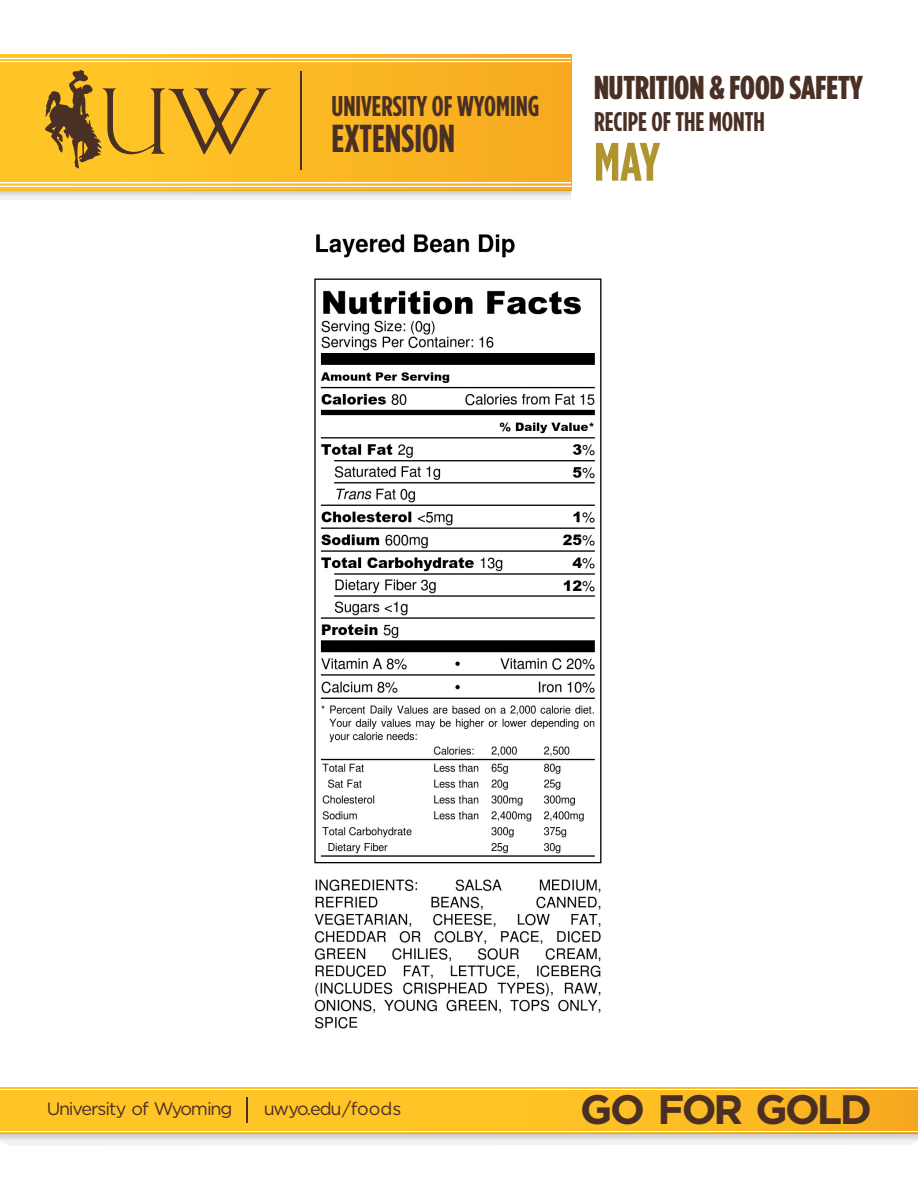
<style>
.page{position:relative;width:918px;height:1188px;background:#fff}
.page>*{position:absolute;margin:0;border:0;box-sizing:border-box;transform-origin:0 0}
.t1{font:700 54px "Gotham Condensed";color:#af9430}
.t2{font:700 41.1px "Gotham";letter-spacing:-.06em;color:#492f24}
.t3{font:700 39px "Gotham Condensed";color:#4a3024}
.t4{font:900 33px "Gotham Condensed";color:#492f24}
.t5{font:700 28.5px "Gotham Condensed";color:#4a3024}
.t6{font:700 27px "Gotham Condensed";color:#492f24}
.t7{font:18px "Gotham";letter-spacing:-.06em;color:#492f24}
.t8{font:18px "Gotham";letter-spacing:-.03em;color:#492f24}
.s1{color:#4a3024}
</style>
<div class="page">
<div style="left:0;top:1088px;width:918px;height:45px;background:linear-gradient(to right,#ffca27,#fab422)"></div>
<hr style="left:0;top:1089px;width:918px;height:1px;background:#fff">
<hr style="left:0;top:1131px;width:918px;height:1px;background:#fff">
<svg style="left:0;top:1133px;width:918px;height:13px"></svg>
<hr style="left:246px;top:1097px;width:2px;height:26px;background:#492f24">
<img style="left:314px;top:234px;width:288px;height:795px">
<svg style="left:0;top:54px;width:571px;height:137px;background:#fab726"></svg>
<svg style="left:45px;top:70px;width:226px;height:99px;background:#d7a224"></svg>
<hr style="left:0;top:58px;width:571px;height:1px;background:#fff">
<hr style="left:0;top:61px;width:571px;height:1px;background:#fff">
<hr style="left:301px;top:71px;width:1px;height:99px;background:#492f24">
<hr style="left:0;top:183px;width:571px;height:1px;background:#fff">
<hr style="left:0;top:186px;width:571px;height:1px;background:#fff">
<svg style="left:0;top:191px;width:571px;height:9px"></svg>
<p class="t5" style="left:332px;top:89px;width:209px">UNIVERSITY OF WYOMING</p>
<p class="t3" style="left:332px;top:116px;width:125px">EXTENSION</p>
<p class="t4" style="left:594px;top:68px;width:271px">NUTRITION &amp; FOOD SAFETY</p>
<p class="t6" style="left:594px;top:106px;width:172px">RECIPE OF THE MONTH</p>
<h1 class="t1" style="left:594px;top:130px;width:68px">MAY</h1>
<p class="t7" style="left:47px;top:1097px;width:187px">University of Wyoming</p>
<p class="t8" style="left:264px;top:1097px;width:139px">uwyo.edu<span class="s1">/foods</span></p>
<p class="t2" style="left:580px;top:1083px;width:293px">GO FOR GOLD</p>
</div>
